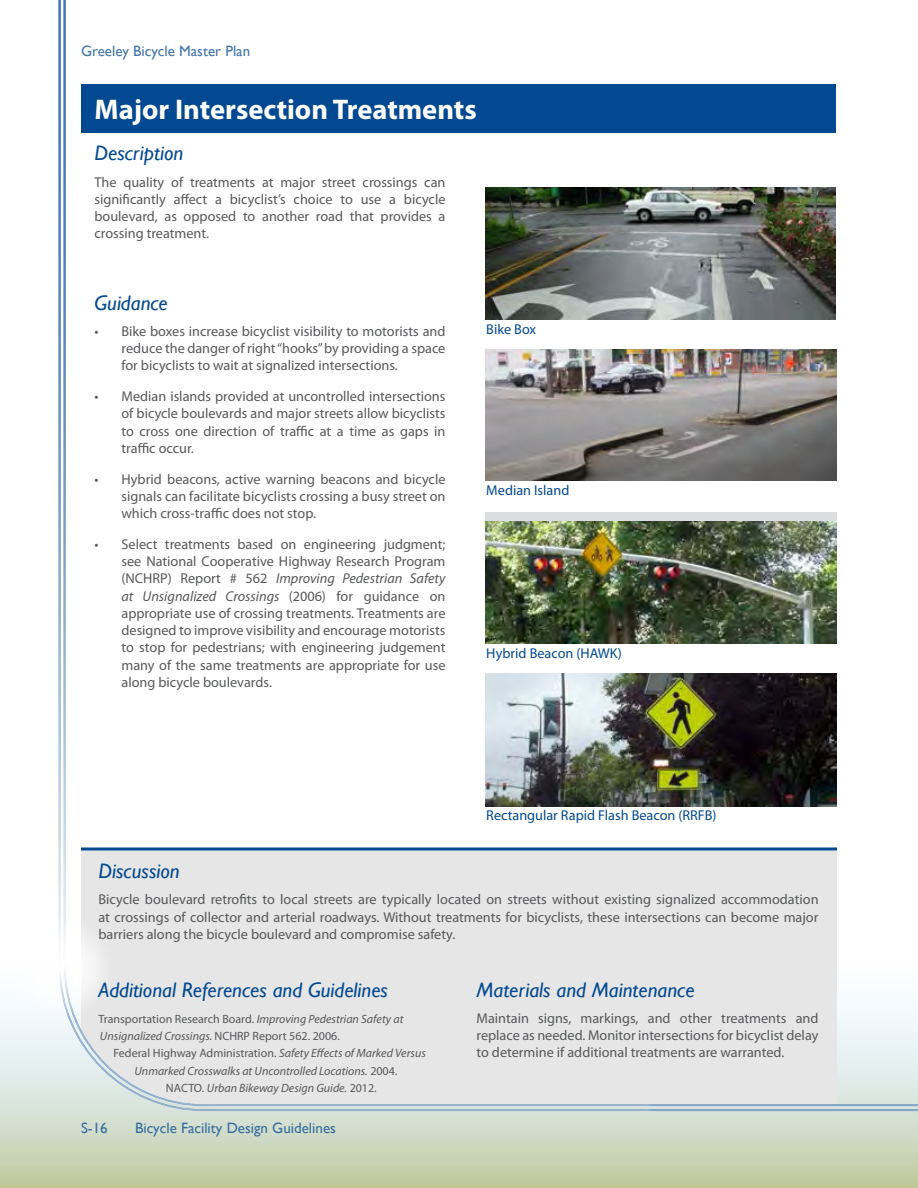
<style>
.page{position:relative;width:918px;height:1188px;background:#fff}
.page>*{position:absolute;margin:0;border:0;box-sizing:border-box;transform-origin:0 0}
.DG_TreatmentName{font:700 28.5px "Myriad Pro";color:#fff}
.Greeley__Sub_Sub_Hea{font:italic 21px "Gill Sans";color:#034991}
.t1{font:15px "Gill Sans";color:#034991}
.Greeley_Body_Text{font:14.25px/17.2px "Myriad Pro";color:#57585a;text-align:justify}
.DG_Callout{font:14.25px "Myriad Pro";color:#034991}
.Greeley_Body_Text-2{font:italic 12px/17.2px "Myriad Pro";color:#57585a}
.Greeley_Body_Text-3{font:12px "Myriad Pro";color:#57585a}
.s1{font-style:italic}
.s2{font-style:normal}
</style>
<div class="page">
<svg style="left:0;top:1005px;width:917px;height:183px;background:#c8d2b2"></svg>
<hr style="left:81px;top:847px;width:756px;height:3px;background:#034991">
<div style="left:29px;top:855px;width:889px;height:286px;background:#fff;opacity:.75"></div>
<hr style="left:58px;top:0;width:3px;height:993px;background:#034991">
<hr style="left:63px;top:0;width:3px;height:993px;background:#034991">
<div style="left:613px;top:855px;width:305px;height:286px;background:#fff;opacity:.75"></div>
<div style="left:6px;top:917px;width:103px;height:102px;background:linear-gradient(to right,#fff,#eff0f0);border-radius:50%"></div>
<svg style="left:917px;top:1141px;width:1px;height:47px"></svg>
<svg style="left:644px;top:965px;width:273px;height:148px;background:#e4e7e8"></svg>
<hr style="left:917px;top:855px;width:1px;height:286px;background:#fff;opacity:.75">
<div style="left:81px;top:84px;width:754px;height:48px;background:#034991"></div>
<img style="left:485px;top:188px;width:350px;height:131px">
<img style="left:485px;top:349px;width:351px;height:132px">
<div style="left:485px;top:512px;width:351px;height:132px;background:#dcdddf"></div>
<img style="left:485px;top:521px;width:351px;height:123px">
<img style="left:485px;top:673px;width:351px;height:133px">
<p class="t1" style="left:81px;top:42px;width:171px">Greeley Bicycle Master Plan</p>
<p class="DG_TreatmentName" style="left:94px;top:91px;width:384px">Major Intersection Treatments</p>
<p class="Greeley__Sub_Sub_Hea" style="left:94px;top:141px;width:90px">Description</p>
<p class="Greeley_Body_Text" style="left:94px;top:173px;width:353px">The quality of treatments at major street crossings can significantly affect a bicyclist’s choice to use a bicycle boulevard, as opposed to another road that provides a crossing treatment.</p>
<p class="Greeley__Sub_Sub_Hea" style="left:94px;top:290px;width:75px">Guidance</p>
<p class="Greeley_Body_Text" style="left:122px;top:322px;width:325px;text-indent:-27px">• Bike boxes increase bicyclist visibility to motorists and reduce the danger of right “hooks” by providing a space for bicyclists to wait at signalized intersections.</p>
<p class="Greeley_Body_Text" style="left:122px;top:387px;width:326px;text-indent:-27px">• Median islands provided at uncontrolled intersections of bicycle boulevards and major streets allow bicyclists to cross one direction of traffic at a time as gaps in traffic occur.</p>
<p class="Greeley_Body_Text" style="left:122px;top:470px;width:326px;text-indent:-27px">• Hybrid beacons, active warning beacons and bicycle signals can facilitate bicyclists crossing a busy street on which cross-traffic does not stop.</p>
<p class="Greeley_Body_Text" style="left:122px;top:535px;width:326px;text-indent:-27px">• Select treatments based on engineering judgment; see National Cooperative Highway Research Program (NCHRP) Report # 562 <span class="s1">Improving Pedestrian Safety at Unsignalized Crossings</span> (2006) for guidance on appropriate use of crossing treatments. Treatments are designed to improve visibility and encourage motorists to stop for pedestrians; with engineering judgement many of the same treatments are appropriate for use along bicycle boulevards.</p>
<p class="DG_Callout" style="left:486px;top:320px;width:51px">Bike Box</p>
<p class="DG_Callout" style="left:486px;top:481px;width:85px">Median Island</p>
<p class="DG_Callout" style="left:486px;top:644px;width:137px">Hybrid Beacon (HAWK)</p>
<p class="DG_Callout" style="left:486px;top:807px;width:232px">Rectangular Rapid Flash Beacon (RRFB)</p>
<p class="Greeley__Sub_Sub_Hea" style="left:98px;top:859px;width:83px">Discussion</p>
<p class="Greeley_Body_Text" style="left:98px;top:891px;width:722px">Bicycle boulevard retrofits to local streets are typically located on streets without existing signalized accommodation at crossings of collector and arterial roadways. Without treatments for bicyclists, these intersections can become major barriers along the bicycle boulevard and compromise safety.</p>
<p class="Greeley__Sub_Sub_Hea" style="left:98px;top:977px;width:291px">Additional References and Guidelines</p>
<p class="Greeley_Body_Text-2" style="left:98px;top:1010px;width:306px"><span class="s2">Transportation Research Board.</span> Improving Pedestrian Safety at<br>Unsignalized Crossings. <span class="s2">NCHRP Report 562. 2006.</span></p>
<p class="Greeley_Body_Text-3" style="left:113px;top:1046px;width:314px">Federal Highway Administration. <span class="s1">Safety Effects of Marked Versus</span></p>
<p class="Greeley_Body_Text-2" style="left:134px;top:1062px;width:264px">Unmarked Crosswalks at Uncontrolled Locations. <span class="s2">2004.</span></p>
<p class="Greeley_Body_Text-2" style="left:166px;top:1079px;width:212px"><span class="s2">NACTO.</span> Urban Bikeway Design Guide. <span class="s2">2012.</span></p>
<p class="Greeley__Sub_Sub_Hea" style="left:476px;top:977px;width:220px">Materials and Maintenance</p>
<p class="Greeley_Body_Text" style="left:476px;top:1009px;width:343px">Maintain signs, markings, and other treatments and replace as needed. Monitor intersections for bicyclist delay to determine if additional treatments are warranted.</p>
<p class="t1" style="left:81px;top:1120px;width:28px">S-16</p>
<p class="t1" style="left:135px;top:1120px;width:202px">Bicycle Facility Design Guidelines</p>
</div>
